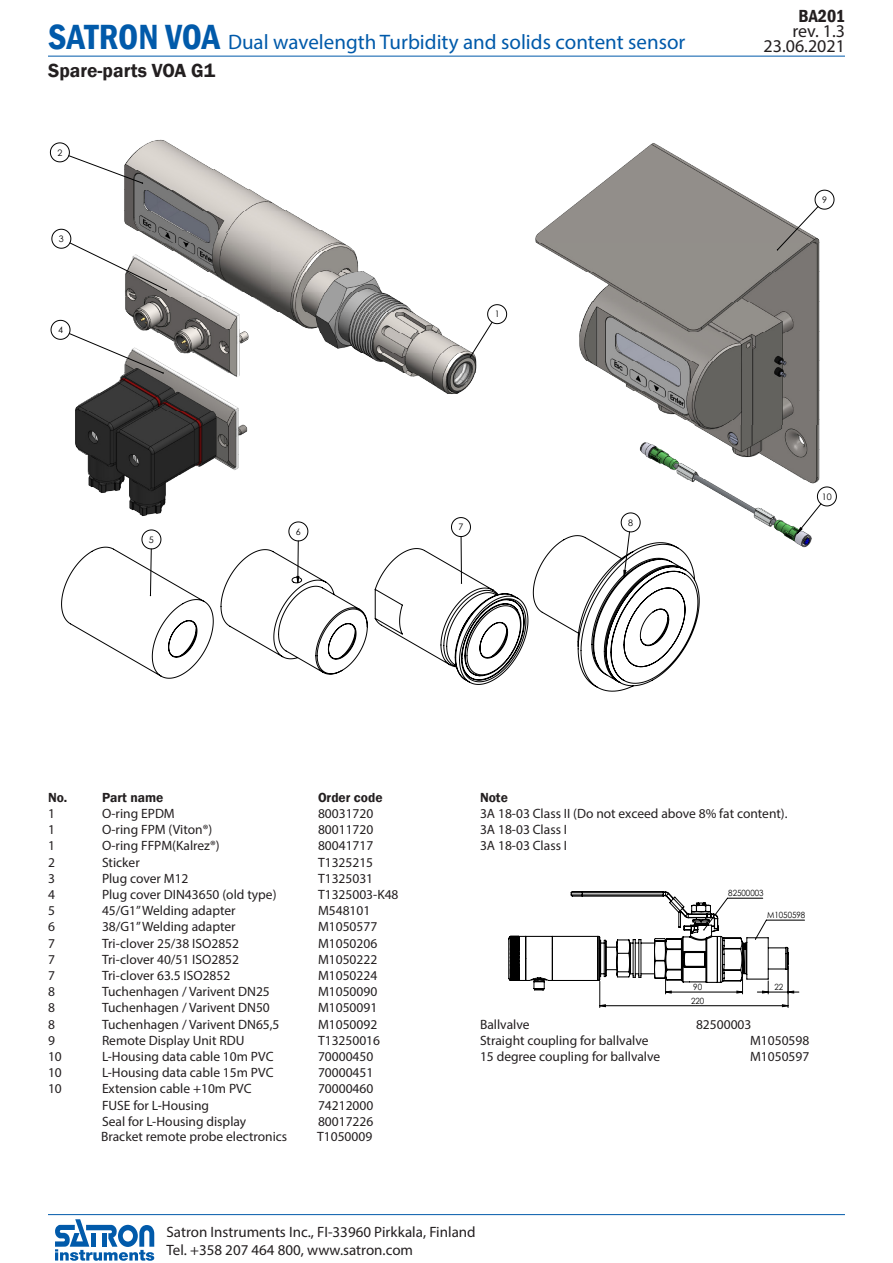
<style>
.page{position:relative;width:893px;height:1263px;background:#fff}
.page>*{position:absolute;margin:0;border:0;box-sizing:border-box;transform-origin:0 0}
.t1{font:21px "Myriad Pro";color:#015aaa}
.t2{font:600 19.5px "Franklin Gothic";color:#231f20}
.t3{font:18px/15px "Myriad Pro";color:#231f20;text-align:right}
.t4{font:600 condensed 18px "Franklin Gothic";color:#231f20}
.t5{font:15px/18px "Myriad Pro";color:#231f20}
.t6{font:13.5px "Myriad Pro";color:#231f20}
.t7{font:600 13.5px "Franklin Gothic";color:#231f20}
.t8{font:9px "Century Gothic";color:#000}
.t9{font:8.55px "Century Gothic";color:#000;scale:.93 1}
.s1{font-family:"Franklin Gothic";font-weight:600;font-stretch:condensed;font-size:36px}
</style>
<div class="page">
<svg style="left:55px;top:1219px;width:99px;height:42px"></svg>
<hr style="left:48px;top:56px;width:797px;height:1px;background:#015aaa">
<hr style="left:48px;top:1214px;width:797px;height:1px;background:#015aaa">
<svg style="left:68px;top:155px;width:753px;height:393px"></svg>
<svg style="left:142px;top:182px;width:660px;height:414px"></svg>
<svg style="left:220px;top:549px;width:148px;height:126px"></svg>
<svg style="left:61px;top:547px;width:153px;height:132px"></svg>
<svg style="left:375px;top:535px;width:325px;height:157px"></svg>
<hr style="left:505px;top:1185px;width:315px;height:1px;background:#c0c0c0">
<hr style="left:505px;top:871px;width:315px;height:1px;background:#c0c0c0">
<hr style="left:892px;top:871px;width:1px;height:142px;background:#c0c0c0">
<hr style="left:505px;top:1176px;width:315px;height:1px;background:#c0c0c0">
<hr style="left:505px;top:871px;width:1px;height:142px;background:#c0c0c0">
<svg style="left:505px;top:891px;width:300px;height:116px"></svg>
<h1 class="t1" style="left:48px;top:29px;width:639px"><span class="s1">SATRON VOA</span> Dual wavelength Turbidity and solids content sensor</h1>
<p class="t2" style="left:48px;top:58px;width:169px">Spare-parts VOA G1</p>
<p class="t8" style="left:57px;top:146px;width:6px">2</p>
<p class="t8" style="left:59px;top:232px;width:6px">3</p>
<p class="t8" style="left:58px;top:323px;width:6px">4</p>
<p class="t8" style="left:149px;top:533px;width:6px">5</p>
<p class="t8" style="left:296px;top:525px;width:6px">6</p>
<p class="t8" style="left:495px;top:308px;width:6px">1</p>
<p class="t8" style="left:458px;top:521px;width:6px">7</p>
<p class="t8" style="left:628px;top:516px;width:6px">8</p>
<h3 class="t4" style="left:799px;top:4px;width:48px">BA201</h3>
<h3 class="t3" style="left:764px;top:23px;width:83px">rev. 1.3<br>23.06.2021</h3>
<p class="t8" style="left:822px;top:193px;width:6px">9</p>
<p class="t8" style="left:822px;top:490px;width:11px">10</p>
<p class="t7" style="left:48px;top:789px;width:21px">No.</p>
<p class="t7" style="left:102px;top:789px;width:63px">Part name</p>
<p class="t7" style="left:318px;top:789px;width:66px">Order code</p>
<p class="t7" style="left:480px;top:789px;width:29px">Note</p>
<p class="t6" style="left:48px;top:805px;width:8px">1</p>
<p class="t6" style="left:102px;top:805px;width:74px">O-ring EPDM</p>
<p class="t6" style="left:318px;top:805px;width:57px">80031720</p>
<p class="t6" style="left:480px;top:805px;width:309px">3A 18-03 Class II (Do not exceed above 8% fat content).</p>
<p class="t6" style="left:48px;top:821px;width:8px">1</p>
<p class="t6" style="left:102px;top:821px;width:112px">O-ring FPM (Viton®)</p>
<p class="t6" style="left:318px;top:821px;width:57px">80011720</p>
<p class="t6" style="left:480px;top:821px;width:89px">3A 18-03 Class I</p>
<p class="t6" style="left:48px;top:837px;width:8px">1</p>
<p class="t6" style="left:102px;top:837px;width:119px">O-ring FFPM(Kalrez®)</p>
<p class="t6" style="left:318px;top:837px;width:57px">80041717</p>
<p class="t6" style="left:480px;top:837px;width:89px">3A 18-03 Class I</p>
<p class="t6" style="left:48px;top:854px;width:8px">2</p>
<p class="t6" style="left:102px;top:854px;width:39px">Sticker</p>
<p class="t6" style="left:318px;top:854px;width:57px">T1325215</p>
<p class="t6" style="left:48px;top:870px;width:8px">3</p>
<p class="t6" style="left:102px;top:870px;width:88px">Plug cover M12</p>
<p class="t6" style="left:318px;top:870px;width:57px">T1325031</p>
<p class="t6" style="left:48px;top:886px;width:8px">4</p>
<p class="t6" style="left:102px;top:886px;width:176px">Plug cover DIN43650 (old type)</p>
<p class="t6" style="left:318px;top:886px;width:82px">T1325003-K48</p>
<p class="t6" style="left:48px;top:902px;width:8px">5</p>
<p class="t6" style="left:102px;top:902px;width:135px">45/G1” Welding adapter</p>
<p class="t6" style="left:318px;top:902px;width:54px">M548101</p>
<p class="t6" style="left:48px;top:918px;width:8px">6</p>
<p class="t6" style="left:102px;top:918px;width:135px">38/G1” Welding adapter</p>
<p class="t6" style="left:318px;top:918px;width:61px">M1050577</p>
<p class="t6" style="left:48px;top:935px;width:8px">7</p>
<p class="t6" style="left:102px;top:935px;width:139px">Tri-clover 25/38 ISO2852</p>
<p class="t6" style="left:318px;top:935px;width:61px">M1050206</p>
<p class="t6" style="left:48px;top:951px;width:8px">7</p>
<p class="t6" style="left:102px;top:951px;width:139px">Tri-clover 40/51 ISO2852</p>
<p class="t6" style="left:318px;top:951px;width:61px">M1050222</p>
<p class="t6" style="left:48px;top:967px;width:8px">7</p>
<p class="t6" style="left:102px;top:967px;width:130px">Tri-clover 63.5 ISO2852</p>
<p class="t6" style="left:318px;top:967px;width:61px">M1050224</p>
<p class="t6" style="left:48px;top:983px;width:8px">8</p>
<p class="t6" style="left:102px;top:983px;width:169px">Tuchenhagen / Varivent DN25</p>
<p class="t6" style="left:318px;top:983px;width:61px">M1050090</p>
<p class="t6" style="left:48px;top:999px;width:8px">8</p>
<p class="t6" style="left:102px;top:999px;width:169px">Tuchenhagen / Varivent DN50</p>
<p class="t6" style="left:318px;top:999px;width:61px">M1050091</p>
<p class="t6" style="left:48px;top:1016px;width:8px">8</p>
<p class="t6" style="left:102px;top:1016px;width:179px">Tuchenhagen / Varivent DN65,5</p>
<p class="t6" style="left:318px;top:1016px;width:61px">M1050092</p>
<p class="t6" style="left:480px;top:1016px;width:51px">Ballvalve</p>
<p class="t6" style="left:696px;top:1016px;width:57px">82500003</p>
<p class="t6" style="left:48px;top:1032px;width:8px">9</p>
<p class="t6" style="left:102px;top:1032px;width:144px">Remote Display Unit RDU</p>
<p class="t6" style="left:318px;top:1032px;width:64px">T13250016</p>
<p class="t6" style="left:480px;top:1032px;width:170px">Straight coupling for ballvalve</p>
<p class="t6" style="left:750px;top:1032px;width:61px">M1050598</p>
<p class="t6" style="left:48px;top:1048px;width:15px">10</p>
<p class="t6" style="left:102px;top:1048px;width:173px">L-Housing data cable 10m PVC</p>
<p class="t6" style="left:318px;top:1048px;width:57px">70000450</p>
<p class="t6" style="left:480px;top:1048px;width:182px">15 degree coupling for ballvalve</p>
<p class="t6" style="left:750px;top:1048px;width:61px">M1050597</p>
<p class="t6" style="left:48px;top:1064px;width:15px">10</p>
<p class="t6" style="left:102px;top:1064px;width:173px">L-Housing data cable 15m PVC</p>
<p class="t6" style="left:318px;top:1064px;width:57px">70000451</p>
<p class="t6" style="left:48px;top:1080px;width:15px">10</p>
<p class="t6" style="left:102px;top:1080px;width:151px">Extension cable +10m PVC</p>
<p class="t6" style="left:318px;top:1080px;width:57px">70000460</p>
<p class="t6" style="left:102px;top:1097px;width:109px">FUSE for L-Housing</p>
<p class="t6" style="left:318px;top:1097px;width:57px">74212000</p>
<p class="t6" style="left:102px;top:1113px;width:146px">Seal for L-Housing display</p>
<p class="t6" style="left:318px;top:1113px;width:57px">80017226</p>
<p class="t9" style="left:728px;top:887px;width:40px">82500003</p>
<p class="t9" style="left:767px;top:909px;width:43px">M1050598</p>
<p class="t9" style="left:693px;top:981px;width:11px">90</p>
<p class="t9" style="left:774px;top:981px;width:11px">22</p>
<p class="t9" style="left:691px;top:995px;width:16px">220</p>
<p class="t6" style="left:101px;top:1128px;width:188px">Bracket remote probe electronics</p>
<p class="t6" style="left:317px;top:1128px;width:57px">T1050009</p>
<p class="t5" style="left:166px;top:1223px;width:311px">Satron Instruments Inc., FI-33960 Pirkkala, Finland<br>Tel. +358 207 464 800, www.satron.com</p>
</div>
